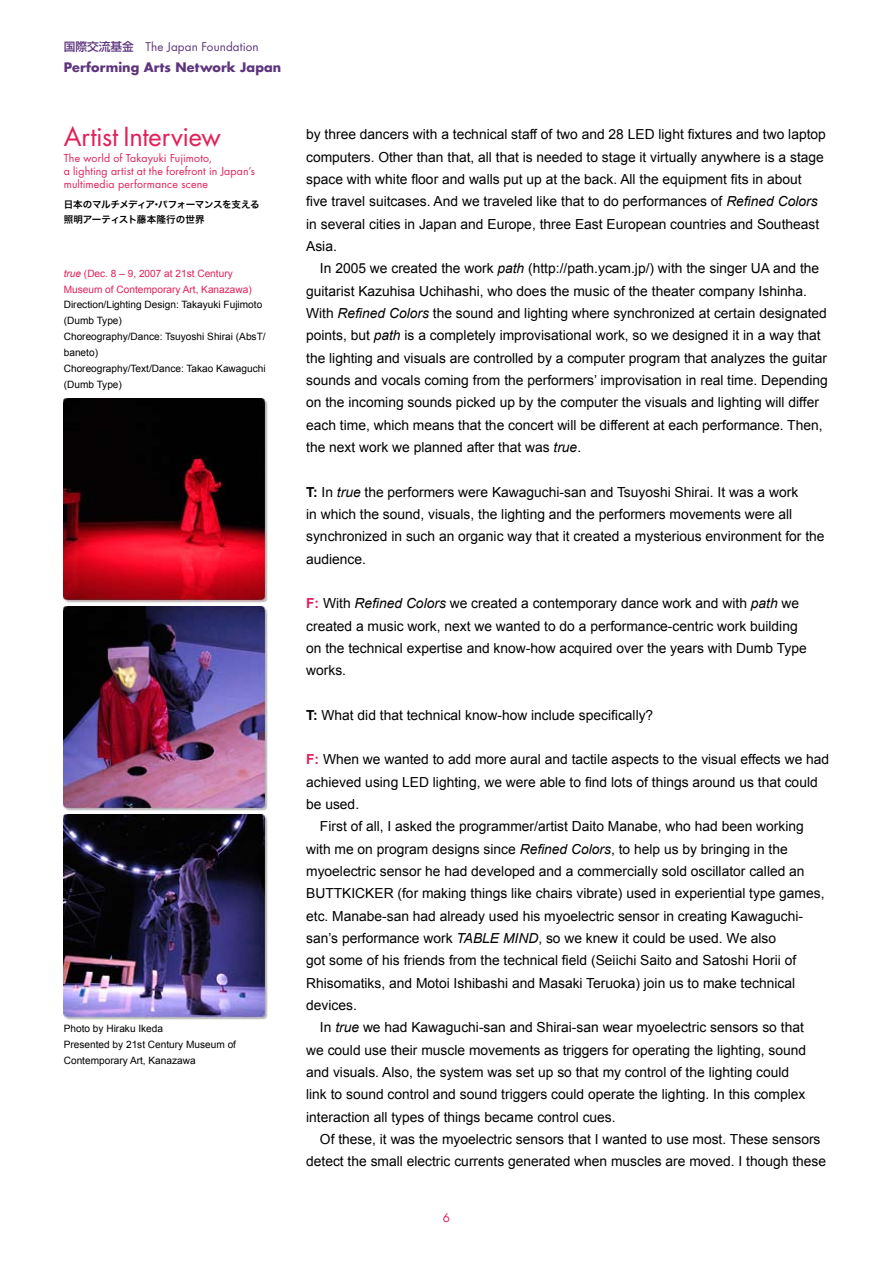
<style>
.page{position:relative;width:893px;height:1263px;background:#fff}
.page>*{position:absolute;margin:0;border:0;box-sizing:border-box;transform-origin:0 0}
.t1{font:25.5px "Futura";letter-spacing:-.01em;color:#e2205a}
.t2{font:13.8px/22.4px "Arial";color:#000}
.t3{font:700 12.75px "Futura";letter-spacing:.01em;color:#5d357d}
.t4{font:11.7px "Futura";letter-spacing:.01em;color:#5d357d}
.t5{font:11.7px "Futura";color:#e2205a}
.t6{font:10.65px/12.8px "Futura";letter-spacing:.015em;color:#e2205a}
.t7{font:10.05px/15.9px "Arial";color:#000}
.t8{font:10.05px/15.9px "Arial";color:#e2205a}
.t9{font:9.6px/14.9px "Hira Kaku Pro W6";letter-spacing:-.03em;color:#000}
.s1{font-family:"Shin Go Pro";font-weight:500}
.s2{font-style:italic}
.s3{font-weight:700}
.s4{font-weight:700;color:#e2205a}
</style>
<div class="page">
<img style="left:64px;top:398px;width:204px;height:204px">
<img style="left:64px;top:606px;width:204px;height:205px">
<img style="left:64px;top:815px;width:204px;height:204px">
<p class="t4" style="left:64px;top:38px;width:196px"><span class="s1">国際交流基金　</span>The Japan Foundation</p>
<p class="t3" style="left:64px;top:58px;width:219px">Performing Arts Network Japan</p>
<h1 class="t1" style="left:64px;top:119px;width:159px">Artist Interview</h1>
<p class="t6" style="left:64px;top:152px;width:193px">The world of Takayuki Fujimoto,<br>a lighting artist at the forefront in Japan s’ multimedia performance scene</p>
<p class="t9" style="left:64px;top:197px;width:197px">日本のマルチメディア･パフォーマンスを支える照明アーティスト藤本隆行の世界</p>
<p class="t8" style="left:64px;top:265px;width:190px"><span class="s2">true</span> (Dec 8. – 9, 2007 at 21st Century<br>Museum of Contemporary Art, Kanazawa(</p>
<p class="t7" style="left:64px;top:297px;width:203px">Direction/Lighting Design: Takayuki Fujimoto (Dumb Type(<br>Choreography/Dance: Tsuyoshi Shirai (AbsT/ baneto(<br>Choreography/Text/Dance: Takao Kawaguchi (Dumb Type(</p>
<p class="t7" style="left:64px;top:1020px;width:174px">Photo by Hiraku Ikeda<br>Presented by 21st Century Museum of<br>Contemporary Art, Kanazawa</p>
<p class="t2" style="left:306px;top:123px;width:521px">by three dancers with a technical staff of two and 28 LED light fixtures and two laptop computers. Other than that, all that is needed to stage it virtually anywhere is a stage space with white floor and walls put up at the back. All the equipment fits in about five travel suitcases. And we traveled like that to do performances of <span class="s2">Refined Colors </span>in several cities in Japan and Europe, three East European countries and Southeast Asia.</p>
<p class="t2" style="left:306px;top:257px;width:523px;text-indent:14px">In 2005 we created the work <span class="s2">path</span> (http://path.ycam j p. /) with the singer UA and the guitarist Kazuhisa Uchihashi, who does the music of the theater company Ishinha.<br>With <span class="s2">Refined Colors</span> the sound and lighting where synchronized at certain designated points, but <span class="s2">path</span> is a completely improvisational work, so we designed init a way that the lighting and visuals are controlled by a computer program that analyzes the guitar sounds and vocals coming from the performers’ improvisation in real time. Depending on the incoming sounds picked up by the computer the visuals and lighting will differ each time, which means that the concert will be different at each performance. Then, the next work we planned after that was <span class="s2">true</span>.</p>
<p class="t2" style="left:306px;top:480px;width:520px">I n<span class="s3">:T</span> <span class="s2">true</span> the performers were Kawaguchi-san and Tsuyoshi Shirai It. was a work<br>in which the sound, visuals, the lighting and the performers movements were all synchronized in such an organic way that it created a mysterious environment for the audience.</p>
<p class="t2" style="left:306px;top:592px;width:502px"><span class="s4">F:</span> With <span class="s2">Refined Colors</span> we created a contemporary dance work and with <span class="s2">path</span> we created a music work, next we wanted to do a performance-centric work building on the technical expertise and know-how acquired over the years with Dumb Type works.</p>
<p class="t2" style="left:306px;top:704px;width:349px"><span class="s3">:T</span> What did that technical know-how include specifically?</p>
<p class="t2" style="left:306px;top:748px;width:525px"><span class="s4">F:</span> When we wanted to add more aural and tactile aspects to the visual effects we had</p>
<p class="t2" style="left:306px;top:771px;width:513px">achieved using LED lighting, we were able to find lots of things around us that could</p>
<p class="t2" style="left:306px;top:793px;width:55px">be used.</p>
<p class="t2" style="left:320px;top:815px;width:485px">First of all I, asked the programmer/artist Daito Manabe, who had been working</p>
<p class="t2" style="left:306px;top:838px;width:483px">with me on program designs since <span class="s2">Refined Colors</span> to, help us by bringing in the</p>
<p class="t2" style="left:306px;top:860px;width:500px">myoelectric sensor he had developed and a commercially sold oscillator called an</p>
<p class="t2" style="left:306px;top:882px;width:520px">BUTTKICKER (for making things like chairs vibrate) used in experiential type games,</p>
<p class="t2" style="left:306px;top:927px;width:472px">san s’ performance work <span class="s2">TABLE MIND</span>, so we knew it could be used. We also</p>
<p class="t2" style="left:306px;top:905px;width:498px">etc. Manabe-san had already used his myoelectric sensor in creating Kawaguchi-</p>
<p class="t2" style="left:306px;top:949px;width:492px;text-align:justify">got some of his friends from the technical field (Seiichi Saito and Satoshi Horii of Rhisomatiks, and Motoi Ishibashi and Masaki Teruoka) join us to make technical devices.</p>
<p class="t2" style="left:306px;top:1016px;width:501px;text-indent:14px">In <span class="s2">true</span> we had Kawaguchi-san and Shirai-san wear myoelectric sensors so that we could use their muscle movements as triggers for operating the lighting, sound and visuals. Also, the system was set up so that my control of the lighting could link to sound control and sound triggers could operate the lighting In. this complex interaction all types of things became control cues.</p>
<p class="t2" style="left:306px;top:1128px;width:521px;text-align:center">Of these it, was the myoelectric sensors that I wanted to use most. These sensors detect the small electric currents generated when muscles are moved I. though these</p>
<p class="t5" style="left:443px;top:1210px;width:9px">6</p>
</div>
